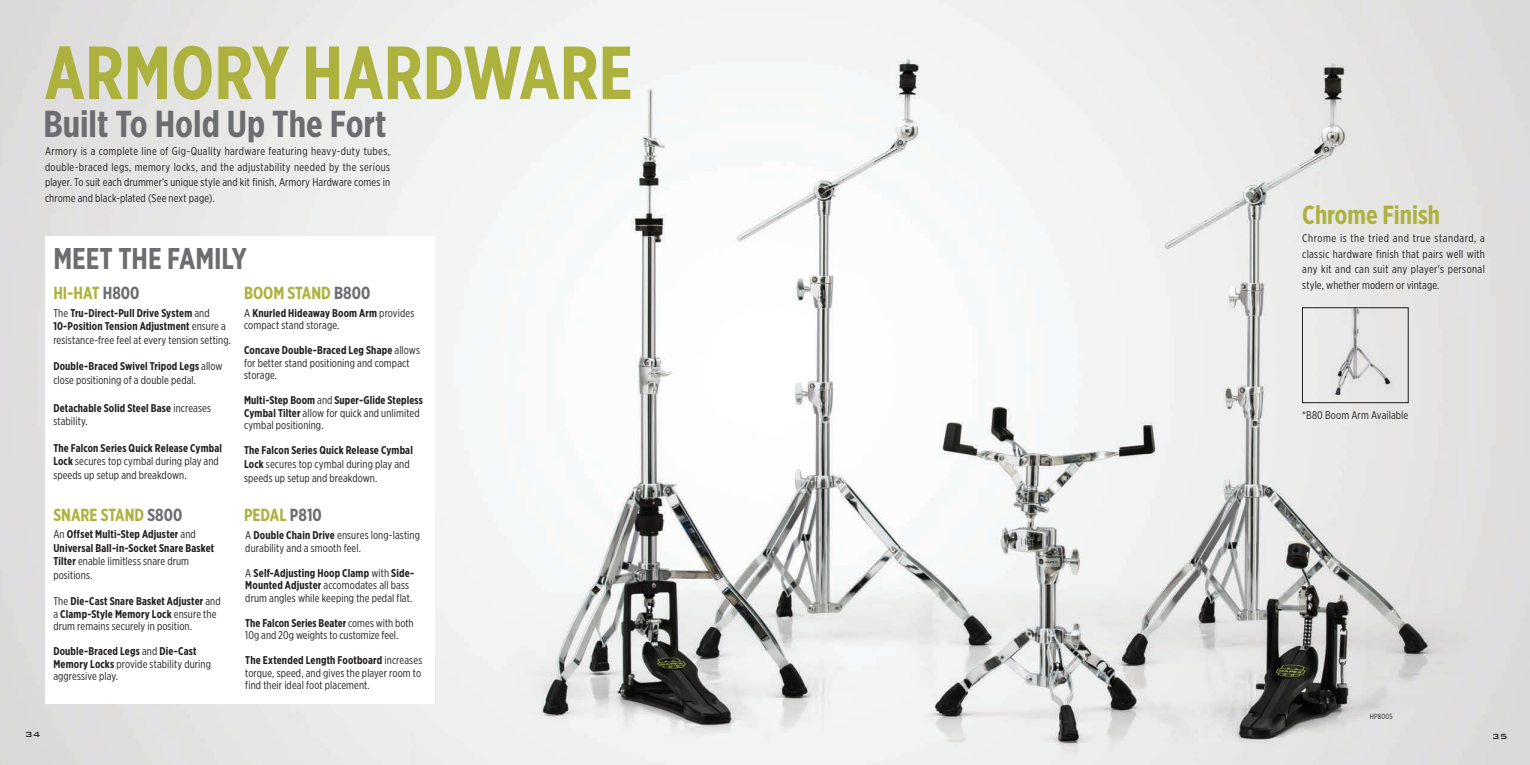
<style>
.page{position:relative;width:1530px;height:765px;background:#fff}
.page>*{position:absolute;margin:0;border:0;box-sizing:border-box;transform-origin:0 0}
.t1{font:700 75px "Gotham X Narrow";color:#acb23d}
.t2{font:700 37.5px "Gotham X Narrow";color:#6c6d70}
.t3{font:700 30px "Gotham X Narrow";color:#6c6d70}
.t4{font:700 26.25px "Gotham X Narrow";color:#acb23d}
.t5{font:700 17.5px "Gotham X Narrow";color:#acb23d}
.t6{font:11.25px/12.5px "Gotham X Narrow";letter-spacing:.01em;color:#231f20}
.t7{font:700 11.25px/13.8px "Gotham X Narrow";letter-spacing:.015em;color:#231f20}
.t8{font:500 10px "Bank Gothic BT";color:#231f20}
.t9{font:7.5px "Gotham X Narrow";letter-spacing:.03em;color:#231f20}
.s1{color:#6c6d70}
.s2{font-weight:700}
.s3{font-weight:400}
</style>
<div class="page">
<img style="left:0;top:0;width:1530px;height:765px">
<div style="left:45px;top:236px;width:390px;height:467px;background:#fff"></div>
<img style="left:1304px;top:310px;width:102px;height:91px">
<div style="left:1302px;top:308px;width:106px;height:95px;border:1px solid #231f20"></div>
<p class="t1" style="left:44px;top:27px;width:590px">ARMORY HARDWARE</p>
<p class="t2" style="left:43px;top:101px;width:345px">Built To Hold Up The Fort</p>
<p class="t6" style="left:45px;top:143px;width:347px;line-height:15.6px;text-align:justify">Armory is a complete line of Gig-Quality hardware featuring heavy-duty tubes, double-braced legs, memory locks, and the adjustability needed by the serious player. To suit each drummer's unique style and kit finish, Armory Hardware comes in chrome and black-plated (See next page).</p>
<p class="t3" style="left:53px;top:240px;width:195px">MEET THE FAMILY</p>
<p class="t5" style="left:53px;top:282px;width:88px">HI-HAT <span class="s1">H800</span></p>
<p class="t6" style="left:53px;top:306px;width:179px;line-height:13.8px">The <span class="s2">Tru-Direct-Pull Drive System</span> and<br><span class="s2">10-Position Tension Adjustment</span> ensure a resistance-free feel at every tension setting.</p>
<p class="t6" style="left:53px;top:359px;width:171px;line-height:13.8px"><span class="s2">Double-Braced Swivel Tripod Legs</span> allow close positioning of a double pedal.</p>
<p class="t7" style="left:53px;top:401px;width:159px">Detachable Solid Steel Base <span class="s3">increases stability.</span></p>
<p class="t6" style="left:53px;top:441px;width:170px;line-height:13.8px"><span class="s2">The Falcon Series Quick Release Cymbal<br>Lock</span> secures top cymbal during play and speeds up setup and breakdown.</p>
<p class="t5" style="left:53px;top:504px;width:131px">SNARE STAND <span class="s1">S800</span></p>
<p class="t7" style="left:53px;top:527px;width:162px"><span class="s3">An</span> Offset Multi-Step Adjuster <span class="s3">and<br></span>Universal Ball-in-Socket Snare Basket<br>Tilter <span class="s3">enable limitless snare drum positions.</span></p>
<p class="t7" style="left:53px;top:595px;width:169px;line-height:12.5px"><span class="s3">The</span> Die-Cast Snare Basket Adjuster <span class="s3">and a</span> Clamp-Style Memory Lock <span class="s3">ensure the drum remains securely in position.</span></p>
<p class="t6" style="left:53px;top:645px;width:159px"><span class="s2">Double-Braced Legs</span> and <span class="s2">Die-Cast<br>Memory Locks</span> provide stability during aggressive play.</p>
<p class="t5" style="left:244px;top:282px;width:128px">BOOM STAND <span class="s1">B800</span></p>
<p class="t6" style="left:244px;top:306px;width:172px">A <span class="s2">Knurled Hideaway Boom Arm</span> provides compact stand storage.</p>
<p class="t6" style="left:244px;top:344px;width:178px"><span class="s2">Concave Double-Braced Leg Shape</span> allows for better stand positioning and compact storage.</p>
<p class="t6" style="left:244px;top:394px;width:180px"><span class="s2">Multi-Step Boom</span> and <span class="s2">Super-Glide Stepless<br>Cymbal Tilter</span> allow for quick and unlimited cymbal positioning.</p>
<p class="t6" style="left:244px;top:443px;width:170px;line-height:13.8px"><span class="s2">The Falcon Series Quick Release Cymbal<br>Lock</span> secures top cymbal during play and speeds up setup and breakdown.</p>
<p class="t5" style="left:244px;top:504px;width:79px">PEDAL <span class="s1">P810</span></p>
<p class="t6" style="left:245px;top:529px;width:176px">A <span class="s2">Double Chain Drive</span> ensures long-lasting durability and a smooth feel.</p>
<p class="t6" style="left:245px;top:566px;width:170px">A <span class="s2">Self-Adjusting Hoop Clamp</span> with <span class="s2">Side-<br>Mounted Adjuster</span> accomodates all bass drum angles while keeping the pedal flat.</p>
<p class="t6" style="left:245px;top:616px;width:170px"><span class="s2">The Falcon Series Beater</span> comes with both<br>10g and 20g weights to customize feel.</p>
<p class="t6" style="left:245px;top:654px;width:178px;text-align:justify"><span class="s2">The Extended Length Footboard</span> increases torque, speed, and gives the player room to find their ideal foot placement.</p>
<p class="t8" style="left:25px;top:729px;width:17px">34</p>
<p class="t4" style="left:1302px;top:199px;width:139px">Chrome Finish</p>
<p class="t6" style="left:1302px;top:230px;width:184px;line-height:15.6px;text-align:justify">Chrome is the tried and true standard, a classic hardware finish that pairs well with any kit and can suit any player's personal style, whether modern or vintage.</p>
<p class="t6" style="left:1302px;top:408px;width:107px">*B80 Boom Arm Available</p>
<p class="t9" style="left:1370px;top:712px;width:24px">HP8005</p>
<p class="t8" style="left:1492px;top:731px;width:17px">35</p>
</div>
